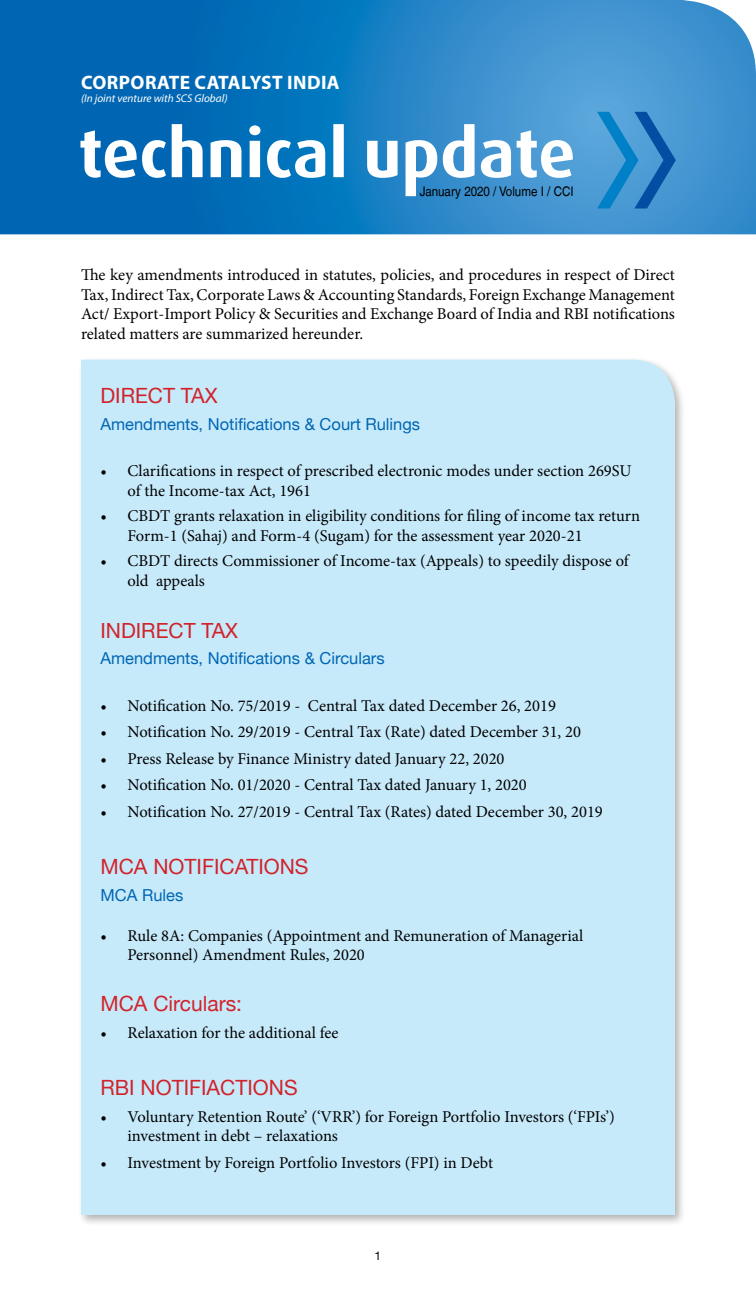
<style>
.page{position:relative;width:756px;height:1296px;background:#fff}
.page>*{position:absolute;margin:0;border:0;box-sizing:border-box;transform-origin:0 0}
.t1{font:21px "Helvetica Neue";color:#d2232a}
.t2{font:21px "Helvetica Neue";color:#d2232a}
.t3{font:700 19.5px "Myriad Pro";letter-spacing:.02em;color:#fff}
.t4{font:16.5px/19.8px "Minion Pro";color:#000}
.t5{font:16.5px "Helvetica Neue";color:#0066b3}
.t6{font:13.35px "Helvetica LT";color:#000;scale:.87 1}
.t7{font:12px "Helvetica Neue";color:#000}
.t8{font:italic 11.25px "Myriad Pro";color:#fff}
</style>
<div class="page">
<div style="left:77px;top:356px;width:610px;height:871px;background:#000;opacity:.3"></div>
<div style="left:81px;top:360px;width:594px;height:855px;background:#c7eafb"></div>
<svg style="left:0;top:0;width:756px;height:234px;background:#207fc3"></svg>
<svg style="left:597px;top:112px;width:79px;height:97px;background:#368ccb"></svg>
<svg style="left:80px;top:124px;width:493px;height:72px"></svg>
<p class="t3" style="left:81px;top:69px;width:260px">CORPORATE CATALYST INDIA</p>
<p class="t8" style="left:81px;top:91px;width:148px">(In joint venture with SCS Global)</p>
<p class="t6" style="left:420px;top:184px;width:179px">January 2020 / Volume I / CCI</p>
<p class="t4" style="left:81px;top:265px;width:596px;text-align:justify">The key amendments introduced in statutes, policies, and procedures in respect of Direct Tax, Indirect Tax, Corporate Laws &amp; Accounting Standards, Foreign Exchange Management Act/ Export-Import Policy &amp; Securities and Exchange Board of India and RBI notifications related matters are summarized hereunder.</p>
<p class="t1" style="left:100px;top:383px;width:119px">DIRECT TAX</p>
<p class="t5" style="left:100px;top:414px;width:321px">Amendments, Notifications &amp; Court Rulings</p>
<p class="t4" style="left:127px;top:461px;width:506px;text-indent:-27px">• Clarifications in respect of prescribed electronic modes under section 269SU of the Income-tax Act, 1961</p>
<p class="t4" style="left:127px;top:506px;width:514px;text-indent:-27px">• CBDT grants relaxation in eligibility conditions for filing of income tax return<br>Form-1 (Sahaj) and Form-4 (Sugam) for the assessment year 2020-21</p>
<p class="t4" style="left:127px;top:551px;width:503px;text-indent:-27px">• CBDT directs Commissioner of Income-tax (Appeals) to speedily dispose of old appeals</p>
<p class="t2" style="left:100px;top:618px;width:139px">INDIRECT TAX</p>
<p class="t5" style="left:100px;top:649px;width:286px">Amendments, Notifications &amp; Circulars</p>
<p class="t4" style="left:100px;top:696px;width:457px">• Notification No. 75/2019 - Central Tax dated December 26, 2019</p>
<p class="t4" style="left:100px;top:722px;width:482px">• Notification No. 29/2019 - Central Tax (Rate) dated December 31, 20</p>
<p class="t4" style="left:100px;top:749px;width:406px">• Press Release by Finance Ministry dated January 22, 2020</p>
<p class="t4" style="left:100px;top:775px;width:428px">• Notification No. 01/2020 - Central Tax dated January 1, 2020</p>
<p class="t4" style="left:100px;top:802px;width:504px">• Notification No. 27/2019 - Central Tax (Rates) dated December 30, 2019</p>
<p class="t1" style="left:100px;top:854px;width:210px">MCA NOTIFICATIONS</p>
<p class="t5" style="left:100px;top:885px;width:84px">MCA Rules</p>
<p class="t4" style="left:127px;top:925px;width:457px;text-indent:-27px">• Rule 8A: Companies (Appointment and Remuneration of Managerial<br>Personnel) Amendment Rules, 2020</p>
<p class="t1" style="left:100px;top:991px;width:143px">MCA Circulars:</p>
<p class="t4" style="left:100px;top:1023px;width:240px">• Relaxation for the additional fee</p>
<p class="t1" style="left:100px;top:1075px;width:199px">RBI NOTIFIACTIONS</p>
<p class="t4" style="left:127px;top:1107px;width:489px;text-indent:-27px">• Voluntary Retention Route’ (‘VRR’) for Foreign Portfolio Investors (‘FPIs’) investment in debt – relaxations</p>
<p class="t4" style="left:100px;top:1153px;width:394px">• Investment by Foreign Portfolio Investors (FPI) in Debt</p>
<p class="t7" style="left:375px;top:1249px;width:8px">1</p>
</div>
